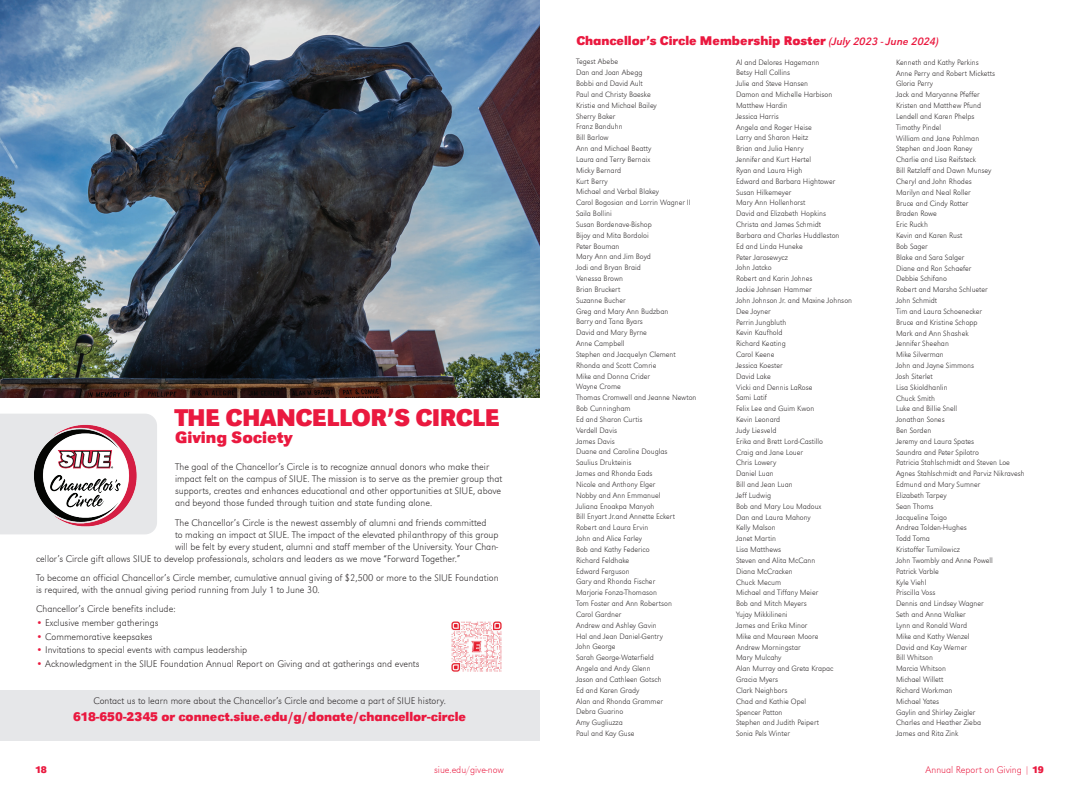
<style>
.page{position:relative;width:1080px;height:792px;background:#fff}
.page>*{position:absolute;margin:0;border:0;box-sizing:border-box;transform-origin:0 0}
.t1{font:700 25px "URW Grotesk T";letter-spacing:-.02em;color:#ea193f}
.t2{font:700 17px "URW Grotesk T";color:#ea193f}
.t3{font:700 13px "URW Grotesk T";color:#ea193f}
.t4{font:10px/12px "URW Grotesk T Extr Ligh";color:#231f20}
.t5{font:10px "URW Grotesk T Extr Ligh";color:#ea193f}
.t6{font:700 10px "URW Grotesk T";color:#ea193f}
.t7{font:8px/10.8px "URW Grotesk T Extr Ligh";color:#231f20}
.s1{color:#ea193f}
.s2{font-weight:400;font-style:italic;font-size:11px}
.s3{font-family:"URW Grotesk T";font-weight:700}
</style>
<div class="page">
<div style="left:0;top:691px;width:540px;height:50px;background:#e6e7e9"></div>
<div style="left:0;top:414px;width:157px;height:120px;background:#e6e7e9"></div>
<img style="left:0;top:0;width:540px;height:398px">
<img style="left:27px;top:422px;width:111px;height:112px">
<img style="left:451px;top:621px;width:51px;height:51px">
<h1 class="t1" style="left:175px;top:403px;width:326px">THE CHANCELLOR’S CIRCLE</h1>
<h2 class="t2" style="left:175px;top:428px;width:119px">Giving Society</h2>
<p class="t4" style="left:175px;top:461px;width:329px">The goal of the Chancellor’s Circle is to recognize annual donors who make their impact felt on the campus of SIUE. The mission is to serve as the premier group that supports, creates and enhances educational and other opportunities at SIUE, above and beyond those funded through tuition and state funding alone.</p>
<p class="t4" style="left:175px;top:516px;width:313px">The Chancellor’s Circle is the newest assembly of alumni and friends committed</p>
<p class="t4" style="left:175px;top:528px;width:325px">to making an impact at SIUE. The impact of the elevated philanthropy of this group</p>
<p class="t4" style="left:175px;top:540px;width:325px">will be felt by every student, alumni and staff member of the University. Your Chan-</p>
<p class="t4" style="left:36px;top:552px;width:426px">cellor’s Circle gift allows SIUE to develop professionals, scholars and leaders as we move “Forward Together.”</p>
<p class="t4" style="left:36px;top:571px;width:464px">To become an official Chancellor’s Circle member, cumulative annual giving of $2,500 or more to the SIUE Foundation is required, with the annual giving period running from July 1 to June 30.</p>
<p class="t4" style="left:36px;top:603px;width:141px">Chancellor’s Circle benefits include:</p>
<p class="t4" style="left:36px;top:616px;width:124px"><span class="s1">•</span> Exclusive member gatherings</p>
<p class="t4" style="left:36px;top:630px;width:118px"><span class="s1">•</span> Commemorative keepsakes</p>
<p class="t4" style="left:36px;top:644px;width:213px"><span class="s1">•</span> Invitations to special events with campus leadership</p>
<p class="t4" style="left:36px;top:658px;width:385px"><span class="s1">•</span> Acknowledgment in the SIUE Foundation Annual Report on Giving and at gatherings and events</p>
<p class="t4" style="left:93px;top:694px;width:354px">Contact us to learn more about the Chancellor’s Circle and become a part of SIUE history.</p>
<h3 class="t3" style="left:73px;top:709px;width:394px">618-650-2345 or connect.siue.edu/g/donate/chancellor-circle</h3>
<h3 class="t3" style="left:576px;top:33px;width:364px">Chancellor’s Circle Membership Roster <span class="s2">(July 2023 - June 2024)</span></h3>
<p class="t7" style="left:576px;top:56px;width:122px">Tegest Abebe<br>Dan and Joan Abegg<br>Bobbi and David Ault<br>Paul and Christy Baeske<br>Kristie and Michael Bailey<br>Sherry Baker<br>Franz Banduhn<br>Bill Barlow<br>Ann and Michael Beatty<br>Laura and Terry Bernaix<br>Micky Bernard<br>Kurt Berry<br>Michael and Verbal Blakey<br>Carol Bogosian and Lorrin Wagner II<br>Saila Bollini<br>Susan Bordenave-Bishop<br>Bijoy and Mita Bordoloi<br>Peter Bouman<br>Mary Ann and Jim Boyd<br>Jodi and Bryan Braid<br>Venessa Brown<br>Brian Bruckert<br>Suzanne Bucher<br>Greg and Mary Ann Budzban<br>Barry and Tana Byars<br>David and Mary Byrne<br>Anne Campbell<br>Stephen and Jacquelyn Clement<br>Rhonda and Scott Comrie<br>Mike and Donna Crider<br>Wayne Crome<br>Thomas Cromwell and Jeanne Newton<br>Bob Cunningham<br>Ed and Sharon Curtis<br>Verdell Davis<br>James Davis<br>Duane and Caroline Douglas<br>Saulius Drukteinis<br>James and Rhonda Eads<br>Nicole and Anthony Elger<br>Nobby and Ann Emmanuel<br>Juliana Enoakpa Manyoh<br>Bill Enyart Jr.and Annette Eckert<br>Robert and Laura Ervin<br>John and Alice Farley<br>Bob and Kathy Federico<br>Richard Feldhake<br>Edward Ferguson<br>Gary and Rhonda Fischer<br>Marjorie Fonza-Thomason<br>Tom Foster and Ann Robertson<br>Carol Gardner<br>Andrew and Ashley Gavin<br>Hal and Jean Daniel-Gentry<br>John George<br>Sarah George-Waterfield<br>Angela and Andy Glenn<br>Jason and Cathleen Gotsch<br>Ed and Karen Grady<br>Alan and Rhonda Grammer<br>Debra Guarino<br>Amy Gugliuzza<br>Paul and Kay Guse</p>
<p class="t7" style="left:736px;top:56px;width:118px">Al and Delores Hagemann<br>Betsy Hall Collins<br>Julie and Steve Hansen<br>Damon and Michelle Harbison<br>Matthew Hardin<br>Jessica Harris<br>Angela and Roger Heise<br>Larry and Sharon Heitz<br>Brian and Julia Henry<br>Jennifer and Kurt Hertel<br>Ryan and Laura High<br>Edward and Barbara Hightower<br>Susan Hilkemeyer<br>Mary Ann Hollenhorst<br>David and Elizabeth Hopkins<br>Christa and James Schmidt<br>Barbara and Charles Huddleston<br>Ed and Linda Huneke<br>Peter Jarosewycz<br>John Jatcko<br>Robert and Karin Johnes<br>Jackie Johnsen Hammer<br>John Johnson Jr. and Maxine Johnson<br>Dee Joyner<br>Perrin Jungbluth<br>Kevin Kaufhold<br>Richard Keating<br>Carol Keene<br>Jessica Koester<br>David Lake<br>Vicki and Dennis LaRose<br>Sami Latif<br>Felix Lee and Guim Kwon<br>Kevin Leonard<br>Judy Liesveld<br>Erika and Brett Lord-Castillo<br>Craig and Jane Louer<br>Chris Lowery<br>Daniel Luan<br>Bill and Jean Luan<br>Jeff Ludwig<br>Bob and Mary Lou Madoux<br>Dan and Laura Mahony<br>Kelly Malson<br>Janet Martin<br>Lisa Matthews<br>Steven and Alita McCann<br>Diana McCracken<br>Chuck Mecum<br>Michael and Tiffany Meier<br>Bob and Mitch Meyers<br>Yujay Mikkilineni<br>James and Erika Minor<br>Mike and Maureen Moore<br>Andrew Morningstar<br>Mary Mulcahy<br>Alan Murray and Greta Krapac<br>Gracia Myers<br>Clark Neighbors<br>Chad and Kathie Opel<br>Spencer Patton<br>Stephen and Judith Peipert<br>Sonia Pels Winter</p>
<p class="t7" style="left:896px;top:57px;width:130px">Kenneth and Kathy Perkins<br>Anne Perry and Robert Micketts<br>Gloria Perry<br>Jack and Maryanne Pfeffer<br>Kristen and Matthew Pfund<br>Lendell and Karen Phelps<br>Timothy Pindel<br>William and Jane Pohlman<br>Stephen and Joan Raney<br>Charlie and Lisa Reifsteck<br>Bill Retzlaff and Dawn Munsey<br>Cheryl and John Rhodes<br>Marilyn and Neal Roller<br>Bruce and Cindy Rotter<br>Braden Rowe<br>Eric Ruckh<br>Kevin and Karen Rust<br>Bob Sager<br>Blake and Sara Salger<br>Diane and Ron Schaefer<br>Debbie Schifano<br>Robert and Marsha Schlueter<br>John Schmidt<br>Tim and Laura Schoenecker<br>Bruce and Kristine Schopp<br>Mark and Ann Shashek<br>Jennifer Sheehan<br>Mike Silverman<br>John and Jayne Simmons<br>Josh Siterlet<br>Lisa Skioldhanlin<br>Chuck Smith<br>Luke and Billie Snell<br>Jonathan Sones<br>Ben Sorden<br>Jeremy and Laura Spates<br>Saundra and Peter Spilotro<br>Patricia Stahlschmidt and Steven Loe<br>Agnes Stahlschmidt and Parviz Nikravesh<br>Edmund and Mary Sumner<br>Elizabeth Tarpey<br>Sean Thoms<br>Jacqueline Toigo<br>Andrea Tolden-Hughes<br>Todd Toma<br>Kristoffer Tumilowicz<br>John Twombly and Anne Powell<br>Patrick Varble<br>Kyle Viehl<br>Priscilla Voss<br>Dennis and Lindsey Wagner<br>Seth and Anna Walker<br>Lynn and Ronald Ward<br>Mike and Kathy Wenzel<br>David and Kay Werner<br>Bill Whitson<br>Marcia Whitson<br>Michael Willett<br>Richard Workman<br>Michael Yates<br>Gaylin and Shirley Zeigler<br>Charles and Heather Zieba<br>James and Rita Zink</p>
<p class="t6" style="left:35px;top:763px;width:13px">18</p>
<p class="t5" style="left:434px;top:763px;width:71px">siue.edu/give-now</p>
<p class="t5" style="left:926px;top:763px;width:120px">Annual Report on Giving | <span class="s3">19</span></p>
</div>
